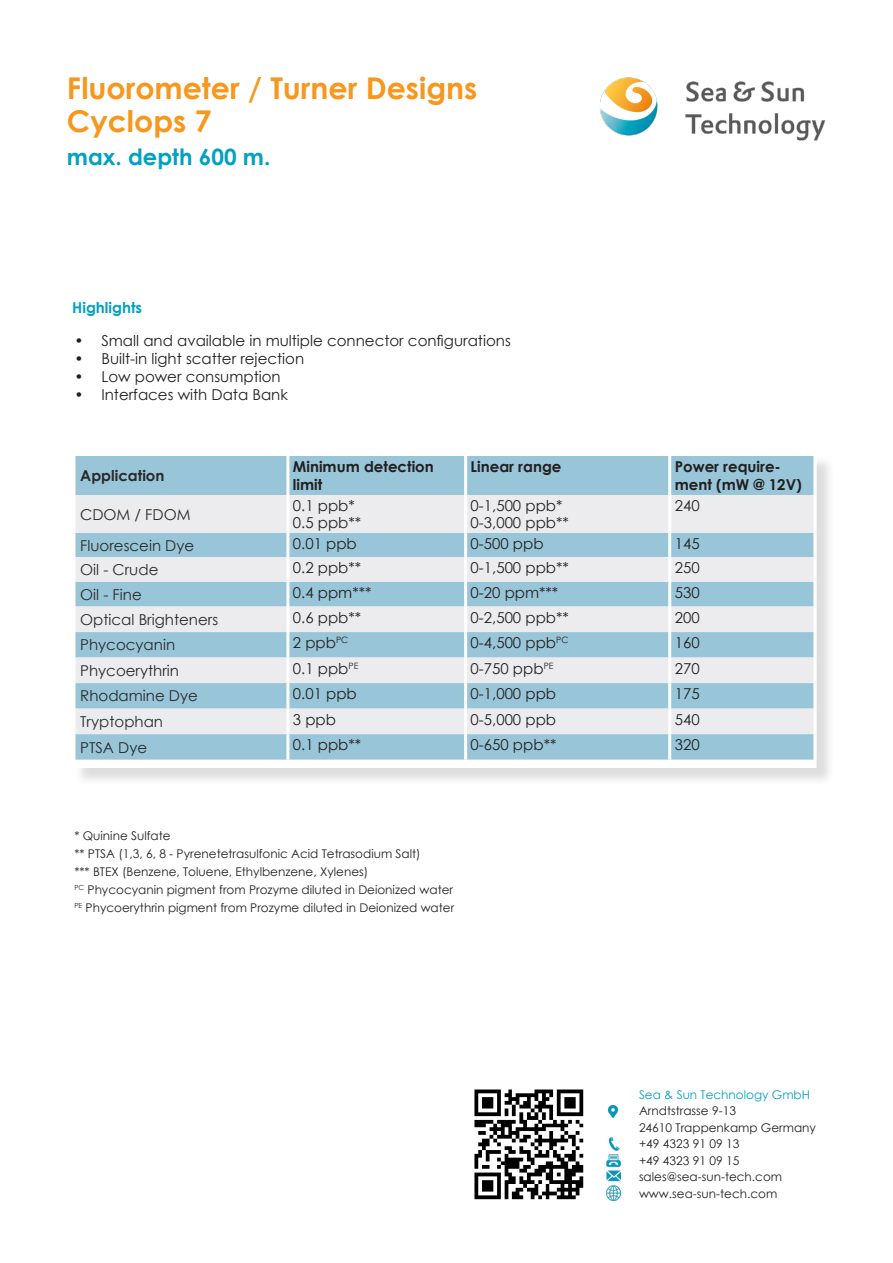
<style>
.page{position:relative;width:893px;height:1263px;background:#fff}
.page>*{position:absolute;margin:0;border:0;box-sizing:border-box;transform-origin:0 0}
.t1{font:700 30px/33px "Century Gothic";color:#f7971d}
.t2{font:700 22.5px "Century Gothic";color:#00a1c3}
.t3{font:15px/16.5px "Century Gothic";color:#231f20}
.t4{font:15px "Century Gothic";color:#2b292a}
.t5{font:700 15px/18px "Century Gothic";color:#231f20}
.t6{font:700 15px "Century Gothic";color:#2b292a}
.t7{font:700 15px "Century Gothic";color:#00a1c3}
.t8{font:12px/16.5px "Century Gothic";color:#231f20}
.s1{color:#00a1c3}
</style>
<div class="page">
<img style="left:474px;top:1089px;width:110px;height:111px">
<img style="left:608px;top:1137px;width:12px;height:14px">
<img style="left:607px;top:1154px;width:14px;height:13px">
<img style="left:607px;top:1170px;width:14px;height:12px">
<img style="left:607px;top:1186px;width:14px;height:14px">
<svg style="left:608px;top:1105px;width:10px;height:12px"></svg>
<img style="left:600px;top:77px;width:226px;height:64px">
<div style="left:75px;top:455px;width:760px;height:332px;background:#231f20;opacity:.15"></div>
<div style="left:76px;top:457px;width:736px;height:303px;background:#98c6d8"></div>
<svg style="left:76px;top:495px;width:736px;height:239px;background:#c9dce4"></svg>
<hr style="left:286px;top:456px;width:3px;height:39px;background:#fff">
<hr style="left:286px;top:495px;width:3px;height:38px;background:#fff">
<hr style="left:286px;top:533px;width:3px;height:24px;background:#fff">
<hr style="left:286px;top:557px;width:3px;height:25px;background:#fff">
<hr style="left:286px;top:582px;width:3px;height:24px;background:#fff">
<hr style="left:286px;top:606px;width:3px;height:26px;background:#fff">
<hr style="left:286px;top:632px;width:3px;height:25px;background:#fff">
<hr style="left:286px;top:657px;width:3px;height:26px;background:#fff">
<hr style="left:286px;top:683px;width:3px;height:26px;background:#fff">
<hr style="left:286px;top:709px;width:3px;height:25px;background:#fff">
<hr style="left:286px;top:734px;width:3px;height:26px;background:#fff">
<hr style="left:464px;top:456px;width:3px;height:39px;background:#fff">
<hr style="left:668px;top:456px;width:3px;height:39px;background:#fff">
<hr style="left:464px;top:495px;width:3px;height:38px;background:#fff">
<hr style="left:668px;top:495px;width:3px;height:38px;background:#fff">
<hr style="left:464px;top:533px;width:3px;height:24px;background:#fff">
<hr style="left:668px;top:533px;width:3px;height:24px;background:#fff">
<hr style="left:464px;top:557px;width:3px;height:25px;background:#fff">
<hr style="left:668px;top:557px;width:3px;height:25px;background:#fff">
<hr style="left:464px;top:582px;width:3px;height:24px;background:#fff">
<hr style="left:668px;top:582px;width:3px;height:24px;background:#fff">
<hr style="left:464px;top:606px;width:3px;height:26px;background:#fff">
<hr style="left:668px;top:606px;width:3px;height:26px;background:#fff">
<hr style="left:464px;top:632px;width:3px;height:25px;background:#fff">
<hr style="left:668px;top:632px;width:3px;height:25px;background:#fff">
<hr style="left:464px;top:657px;width:3px;height:26px;background:#fff">
<hr style="left:668px;top:657px;width:3px;height:26px;background:#fff">
<hr style="left:464px;top:683px;width:3px;height:26px;background:#fff">
<hr style="left:668px;top:683px;width:3px;height:26px;background:#fff">
<hr style="left:464px;top:709px;width:3px;height:25px;background:#fff">
<hr style="left:668px;top:709px;width:3px;height:25px;background:#fff">
<hr style="left:464px;top:734px;width:3px;height:26px;background:#fff">
<hr style="left:668px;top:734px;width:3px;height:26px;background:#fff">
<div style="left:72px;top:453px;width:744px;height:315px;border:3px solid #fff"></div>
<p class="t1" style="left:67px;top:71px;width:412px">Fluorometer / Turner Designs<br>Cyclops 7</p>
<p class="t2" style="left:67px;top:140px;width:205px">max. depth 600 m.</p>
<p class="t7" style="left:72px;top:296px;width:71px">Highlights</p>
<p class="t3" style="left:74px;top:332px;width:438px">• Small and available in multiple connector configurations</p>
<p class="t3" style="left:74px;top:350px;width:231px">• Built-in light scatter rejection</p>
<p class="t3" style="left:74px;top:368px;width:208px">• Low power consumption</p>
<p class="t3" style="left:74px;top:386px;width:215px">• Interfaces with Data Bank</p>
<p class="t6" style="left:80px;top:464px;width:86px">Application</p>
<p class="t5" style="left:293px;top:457px;width:142px">Minimum detection limit</p>
<p class="t5" style="left:471px;top:457px;width:92px">Linear range</p>
<p class="t5" style="left:675px;top:457px;width:129px">Power require&shy;ment (mW @ 12V)</p>
<p class="t4" style="left:80px;top:504px;width:112px">CDOM / FDOM</p>
<p class="t3" style="left:293px;top:497px;width:70px">0.1 ppb*<br>0.5 ppb**</p>
<p class="t3" style="left:471px;top:497px;width:100px">0-1,500 ppb*<br>0-3,000 ppb**</p>
<p class="t3" style="left:675px;top:497px;width:26px">240</p>
<p class="t4" style="left:80px;top:535px;width:116px">Fluorescein Dye</p>
<p class="t3" style="left:293px;top:535px;width:65px">0.01 ppb</p>
<p class="t3" style="left:471px;top:535px;width:75px">0-500 ppb</p>
<p class="t3" style="left:675px;top:535px;width:26px">145</p>
<p class="t4" style="left:80px;top:559px;width:80px">Oil - Crude</p>
<p class="t3" style="left:293px;top:559px;width:70px">0.2 ppb**</p>
<p class="t3" style="left:471px;top:559px;width:100px">0-1,500 ppb**</p>
<p class="t3" style="left:675px;top:559px;width:26px">250</p>
<p class="t4" style="left:80px;top:584px;width:63px">Oil - Fine</p>
<p class="t3" style="left:293px;top:584px;width:80px">0.4 ppm***</p>
<p class="t3" style="left:471px;top:584px;width:89px">0-20 ppm***</p>
<p class="t3" style="left:675px;top:584px;width:26px">530</p>
<p class="t4" style="left:80px;top:609px;width:139px">Optical Brighteners</p>
<p class="t3" style="left:293px;top:609px;width:70px">0.6 ppb**</p>
<p class="t3" style="left:471px;top:609px;width:100px">0-2,500 ppb**</p>
<p class="t3" style="left:675px;top:609px;width:26px">200</p>
<p class="t4" style="left:80px;top:634px;width:96px">Phycocyanin</p>
<p class="t3" style="left:293px;top:634px;width:57px">2 ppb<sup>PC</sup></p>
<p class="t3" style="left:471px;top:634px;width:99px">0-4,500 ppb<sup>PC</sup></p>
<p class="t3" style="left:675px;top:634px;width:26px">160</p>
<p class="t4" style="left:80px;top:660px;width:100px">Phycoerythrin</p>
<p class="t3" style="left:293px;top:660px;width:67px">0.1 ppb<sup>PE</sup></p>
<p class="t3" style="left:471px;top:660px;width:84px">0-750 ppb<sup>PE</sup></p>
<p class="t3" style="left:675px;top:660px;width:26px">270</p>
<p class="t4" style="left:80px;top:685px;width:119px">Rhodamine Dye</p>
<p class="t3" style="left:293px;top:685px;width:65px">0.01 ppb</p>
<p class="t3" style="left:471px;top:685px;width:87px">0-1,000 ppb</p>
<p class="t3" style="left:675px;top:685px;width:26px">175</p>
<p class="t4" style="left:80px;top:711px;width:84px">Tryptophan</p>
<p class="t3" style="left:293px;top:711px;width:45px">3 ppb</p>
<p class="t3" style="left:471px;top:711px;width:87px">0-5,000 ppb</p>
<p class="t3" style="left:675px;top:711px;width:26px">540</p>
<p class="t4" style="left:80px;top:737px;width:68px">PTSA Dye</p>
<p class="t3" style="left:293px;top:736px;width:70px">0.1 ppb**</p>
<p class="t3" style="left:471px;top:736px;width:87px">0-650 ppb**</p>
<p class="t3" style="left:675px;top:736px;width:26px">320</p>
<p class="t8" style="left:74px;top:827px;width:98px">* Quinine Sulfate</p>
<p class="t8" style="left:74px;top:845px;width:348px">** PTSA (1,3, 6, 8 - Pyrenetetrasulfonic Acid Tetrasodium Salt)</p>
<p class="t8" style="left:74px;top:863px;width:295px">*** BTEX (Benzene, Toluene, Ethylbenzene, Xylenes)</p>
<p class="t8" style="left:74px;top:881px;width:380px"><sup>PC</sup> Phycocyanin pigment from Prozyme diluted in Deionized water</p>
<p class="t8" style="left:74px;top:899px;width:381px"><sup>PE</sup> Phycoerythrin pigment from Prozyme diluted in Deionized water</p>
<p class="t8" style="left:639px;top:1086px;width:179px"><span class="s1">Sea &amp; Sun Technology GmbH<br></span>Arndtstrasse 9-13<br>24610 Trappenkamp Germany +49 4323 91 09 13<br>+49 4323 91 09 15 sales@sea-sun-tech.com www.sea-sun-tech.com</p>
</div>
